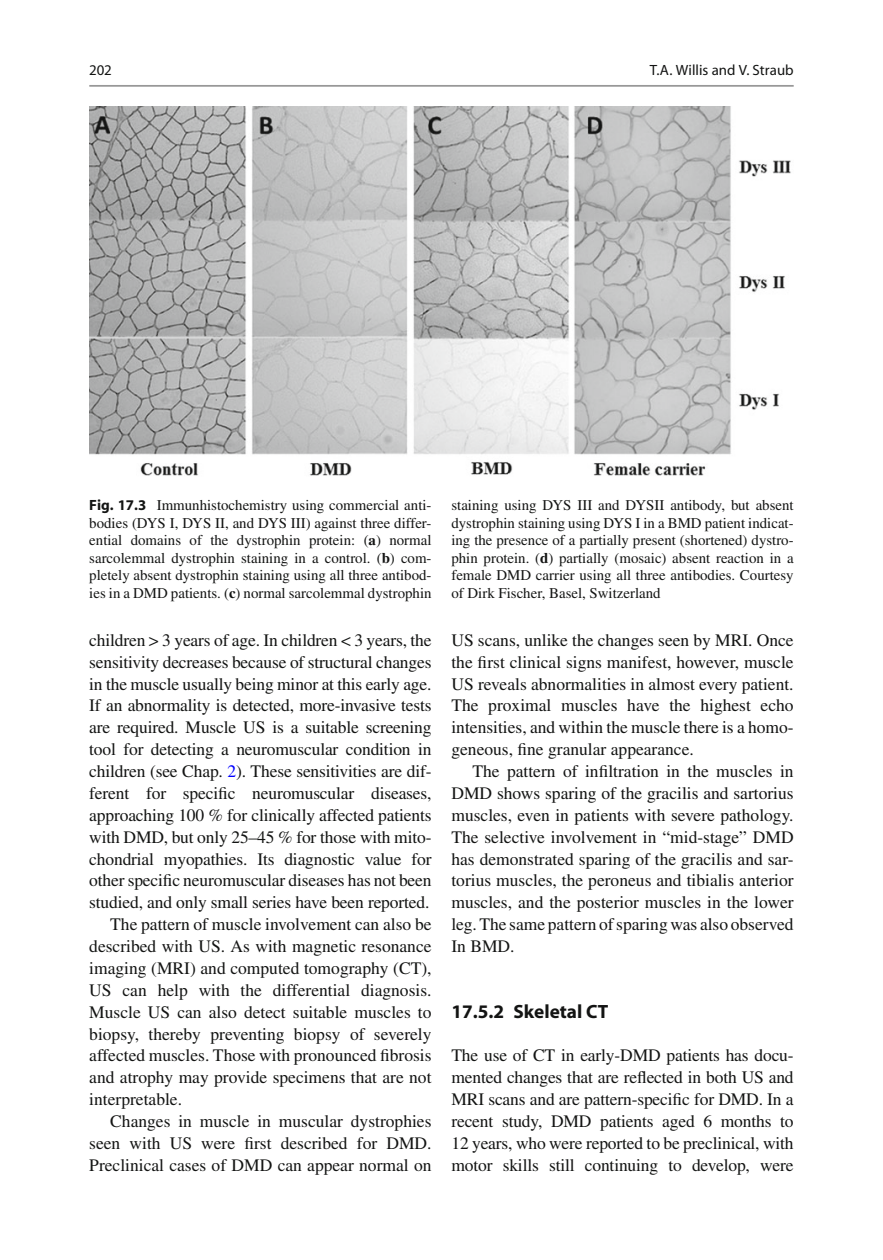
<style>
.page{position:relative;width:883px;height:1260px;background:#fff}
.page>*{position:absolute;margin:0;border:0;box-sizing:border-box;transform-origin:0 0}
.t1{font:700 19.25px "Myriad";color:#131413}
.t2{font:17.5px/21.9px "Times";letter-spacing:-.01em;color:#131413;text-align:justify}
.t3{font:14.88px/17.5px "Times";color:#131413;text-align:justify}
.t4{font:14.88px "Myriad";color:#131413}
.s1{font-family:"Myriad";font-weight:700}
.s2{font-weight:700}
.s3{color:#00f}
</style>
<div class="page">
<hr style="left:89px;top:85px;width:705px;height:2px;background:#989898">
<img style="left:89px;top:106px;width:702px;height:370px">
<p class="t4" style="left:89px;top:64px;width:24px">202</p>
<p class="t4" style="left:650px;top:64px;width:146px">T.A. Willis and V. Straub</p>
<p class="t3" style="left:89px;top:498px;width:344px"><span class="s1">Fig. 17.3</span> Immunhistochemistry using commercial anti&shy;bodies (DYS I, DYS II, and DYS III) against three differ&shy;ential domains of the dystrophin protein: ( <span class="s2">a</span> ) normal sarcolemmal dystrophin staining in a control. ( <span class="s2">b</span> ) com&shy;pletely absent dystrophin staining using all three antibod&shy;ies in a DMD patients. ( <span class="s2">c</span> ) normal sarcolemmal dystrophin</p>
<p class="t3" style="left:451px;top:498px;width:344px">staining using DYS III and DYSII antibody, but absent dystrophin staining using DYS I in a BMD patient indicat&shy;ing the presence of a partially present (shortened) dystro&shy;phin protein. ( <span class="s2">d</span> ) partially (mosaic) absent reaction in a female DMD carrier using all three antibodies. Courtesy of Dirk Fischer, Basel, Switzerland</p>
<p class="t2" style="left:89px;top:631px;width:344px">children &gt; 3 years of age. In children &lt; 3 years, the</p>
<p class="t2" style="left:89px;top:653px;width:344px">sensitivity decreases because of structural changes</p>
<p class="t2" style="left:89px;top:674px;width:344px">in the muscle usually being minor at this early age.</p>
<p class="t2" style="left:89px;top:696px;width:344px">If an abnormality is detected, more-invasive tests</p>
<p class="t2" style="left:89px;top:718px;width:344px">are required. Muscle US is a suitable screening</p>
<p class="t2" style="left:89px;top:740px;width:344px">tool for detecting a neuromuscular condition in</p>
<p class="t2" style="left:89px;top:762px;width:344px">children (see Chap. <span class="s3">2</span>). These sensitivities are dif-</p>
<p class="t2" style="left:89px;top:784px;width:344px">ferent for speci fi c neuromuscular diseases,</p>
<p class="t2" style="left:89px;top:806px;width:344px">approaching 100 % for clinically affected patients</p>
<p class="t2" style="left:89px;top:828px;width:344px">with DMD, but only 25–45 % for those with mito-</p>
<p class="t2" style="left:89px;top:849px;width:344px">chondrial myopathies. Its diagnostic value for</p>
<p class="t2" style="left:89px;top:871px;width:344px">other speci fi c neuromuscular diseases has not been</p>
<p class="t2" style="left:89px;top:893px;width:342px">studied, and only small series have been reported.</p>
<p class="t2" style="left:110px;top:915px;width:323px">The pattern of muscle involvement can also be</p>
<p class="t2" style="left:89px;top:937px;width:344px">described with US. As with magnetic resonance</p>
<p class="t2" style="left:89px;top:959px;width:344px">imaging (MRI) and computed tomography (CT),</p>
<p class="t2" style="left:89px;top:981px;width:344px">US can help with the differential diagnosis.</p>
<p class="t2" style="left:89px;top:1003px;width:344px">Muscle US can also detect suitable muscles to</p>
<p class="t2" style="left:89px;top:1024px;width:344px">biopsy, thereby preventing biopsy of severely</p>
<p class="t2" style="left:89px;top:1046px;width:344px">affected muscles. Those with pronounced fi brosis</p>
<p class="t2" style="left:89px;top:1068px;width:344px">and atrophy may provide specimens that are not</p>
<p class="t2" style="left:89px;top:1090px;width:94px">interpretable.</p>
<p class="t2" style="left:110px;top:1112px;width:323px">Changes in muscle in muscular dystrophies</p>
<p class="t2" style="left:89px;top:1134px;width:344px">seen with US were fi rst described for DMD.</p>
<p class="t2" style="left:89px;top:1156px;width:344px">Preclinical cases of DMD can appear normal on</p>
<p class="t2" style="left:451px;top:631px;width:344px">US scans, unlike the changes seen by MRI. Once the fi rst clinical signs manifest, however, muscle US reveals abnormalities in almost every patient.<br>The proximal muscles have the highest echo intensities, and within the muscle there is a homo&shy;geneous, fi ne granular appearance.</p>
<p class="t2" style="left:451px;top:762px;width:344px;text-indent:21px">The pattern of in fi ltration in the muscles in DMD shows sparing of the gracilis and sartorius muscles, even in patients with severe pathology.<br>The selective involvement in “mid-stage” DMD has demonstrated sparing of the gracilis and sar&shy;torius muscles, the peroneus and tibialis anterior muscles, and the posterior muscles in the lower leg. The same pattern of sparing was also observed In BMD.</p>
<p class="t1" style="left:451px;top:1004px;width:158px">17.5.2 Skeletal CT</p>
<p class="t2" style="left:451px;top:1046px;width:344px">The use of CT in early-DMD patients has docu&shy;mented changes that are re fl ected in both US and MRI scans and are pattern-speci fi c for DMD. In a recent study, DMD patients aged 6 months to 12 years, who were reported to be preclinical, with motor skills still continuing to develop, were</p>
</div>
